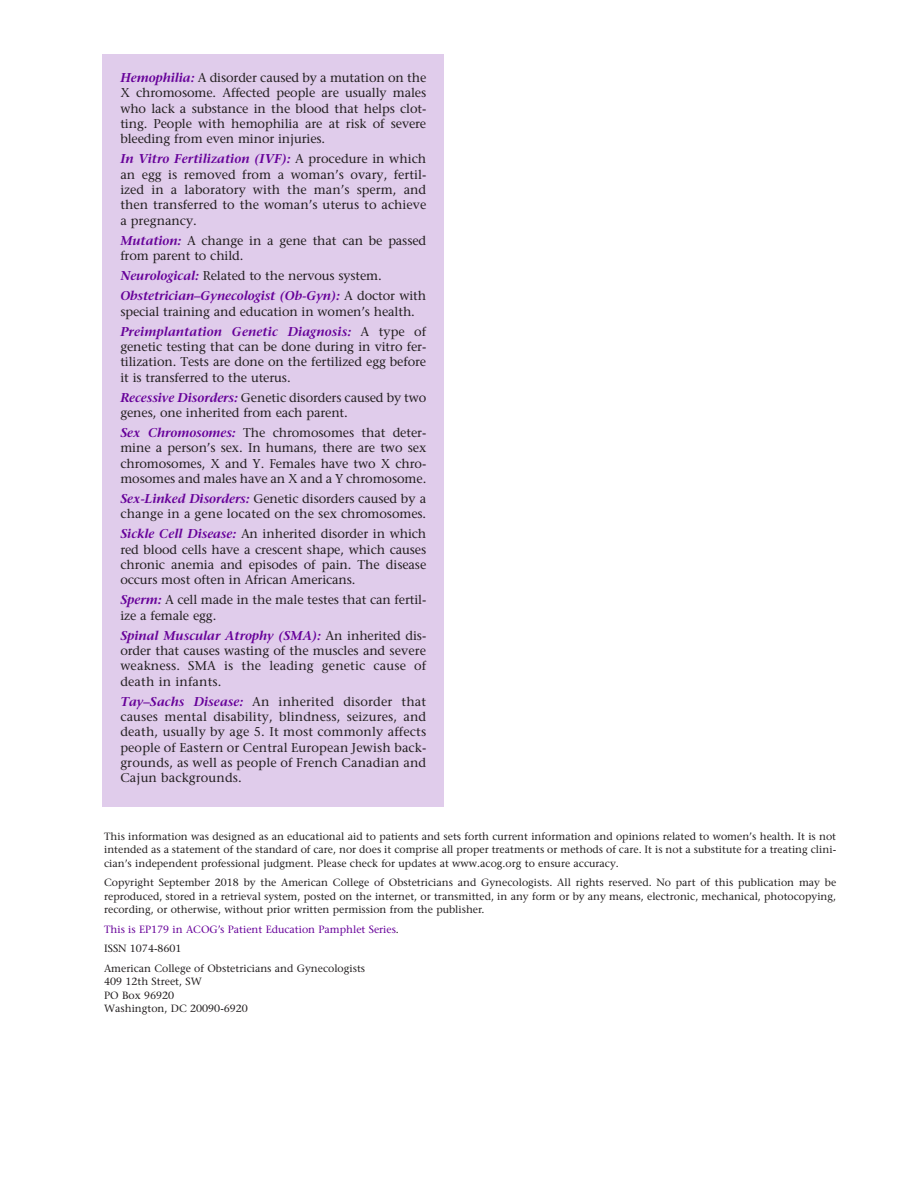
<style>
.page{position:relative;width:918px;height:1188px;background:#fff}
.page>*{position:absolute;margin:0;border:0;box-sizing:border-box;transform-origin:0 0}
.t1{font:500 12.75px/15.3px "Stone Serif Std";letter-spacing:-.01em;color:#231f20;text-align:justify}
.t2{font:italic 600 12.75px/20.1px "Stone Serif Std";letter-spacing:-.01em;color:#609}
.t3{font:500 10.5px/13.5px "Stone Serif Std";color:#231f20;text-align:justify}
.s1{font-weight:600;font-style:italic;color:#609}
.s2{font-weight:500;font-style:normal;color:#231f20}
.s3{color:#609}
</style>
<div class="page">
<div style="left:102px;top:55px;width:342px;height:752px;background:#e0cceb"></div>
<p class="t1" style="left:120px;top:70px;width:307px"><span class="s1">Hemophilia:</span> A disorder caused by a mutation on the X chromosome. Affected people are usually males who lack a substance in the blood that helps clot&shy;ting. People with hemophilia are at risk of severe bleeding from even minor injuries.</p>
<p class="t1" style="left:120px;top:151px;width:307px"><span class="s1">In Vitro Fertilization (IVF):</span> A procedure in which an egg is removed from a woman’s ovary, fertil&shy;ized in a laboratory with the man’s sperm, and then transferred to the woman’s uterus to achieve a pregnancy.</p>
<p class="t1" style="left:120px;top:233px;width:307px"><span class="s1">Mutation:</span> A change in a gene that can be passed from parent to child.</p>
<p class="t2" style="left:120px;top:266px;width:307px">Neurological: <span class="s2">Related to the nervous system.<br></span>Obstetrician–Gynecologist (Ob-Gyn): <span class="s2">A doctor with</span></p>
<p class="t1" style="left:120px;top:301px;width:307px;line-height:20.1px">special training and education in women’s health.<br><span class="s1">Preimplantation Genetic Diagnosis:</span> A type of</p>
<p class="t1" style="left:120px;top:339px;width:307px">genetic testing that can be done during in vitro fer&shy;tilization. Tests are done on the fertilized egg before it is transferred to the uterus.</p>
<p class="t1" style="left:120px;top:390px;width:307px"><span class="s1">Recessive Disorders:</span> Genetic disorders caused by two genes, one inherited from each parent.</p>
<p class="t1" style="left:120px;top:425px;width:307px"><span class="s1">Sex Chromosomes:</span> The chromosomes that deter&shy;mine a person’s sex. In humans, there are two sex chromosomes, X and Y. Females have two X chro&shy;mosomes and males have an X and a Y chromosome.</p>
<p class="t1" style="left:120px;top:491px;width:307px"><span class="s1">Sex-Linked Disorders:</span> Genetic disorders caused by a change in a gene located on the sex chromosomes.</p>
<p class="t1" style="left:120px;top:526px;width:307px"><span class="s1">Sickle Cell Disease:</span> An inherited disorder in which red blood cells have a crescent shape, which causes chronic anemia and episodes of pain. The disease occurs most often in African Americans.</p>
<p class="t1" style="left:120px;top:592px;width:307px"><span class="s1">Sperm:</span> A cell made in the male testes that can fertil&shy;ize a female egg.</p>
<p class="t1" style="left:120px;top:628px;width:307px"><span class="s1">Spinal Muscular Atrophy (SMA):</span> An inherited dis&shy;order that causes wasting of the muscles and severe weakness. SMA is the leading genetic cause of death in infants.</p>
<p class="t1" style="left:120px;top:694px;width:307px"><span class="s1">Tay–Sachs Disease:</span> An inherited disorder that causes mental disability, blindness, seizures, and death, usually by age 5. It most commonly affects people of Eastern or Central European Jewish back&shy;grounds, as well as people of French Canadian and Cajun backgrounds.</p>
<p class="t3" style="left:104px;top:830px;width:734px">This information was designed as an educational aid to patients and sets forth current information and opinions related to women’s health. It is not intended as a statement of the standard of care, nor does it comprise all proper treatments or methods of care. It is not a substitute for a treating clini&shy;cian’s independent professional judgment. Please check for updates at www.acog.org to ensure accuracy.</p>
<p class="t3" style="left:104px;top:876px;width:734px">Copyright September 2018 by the American College of Obstetricians and Gynecologists. All rights reserved. No part of this publication may be reproduced, stored in a retrieval system, posted on the internet, or transmitted, in any form or by any means, electronic, mechanical, photocopying, recording, or otherwise, without prior written permission from the publisher.</p>
<p class="t3" style="left:104px;top:920px;width:296px;line-height:19.5px;text-align:left"><span class="s3">This is EP179 in ACOG’s Patient Education Pamphlet Series</span>.<br>ISSN 1074-8601<br>American College of Obstetricians and Gynecologists</p>
<p class="t3" style="left:104px;top:975px;width:145px;text-align:left">409 12th Street, SW<br>PO Box 96920<br>Washington, DC 20090-6920</p>
</div>
